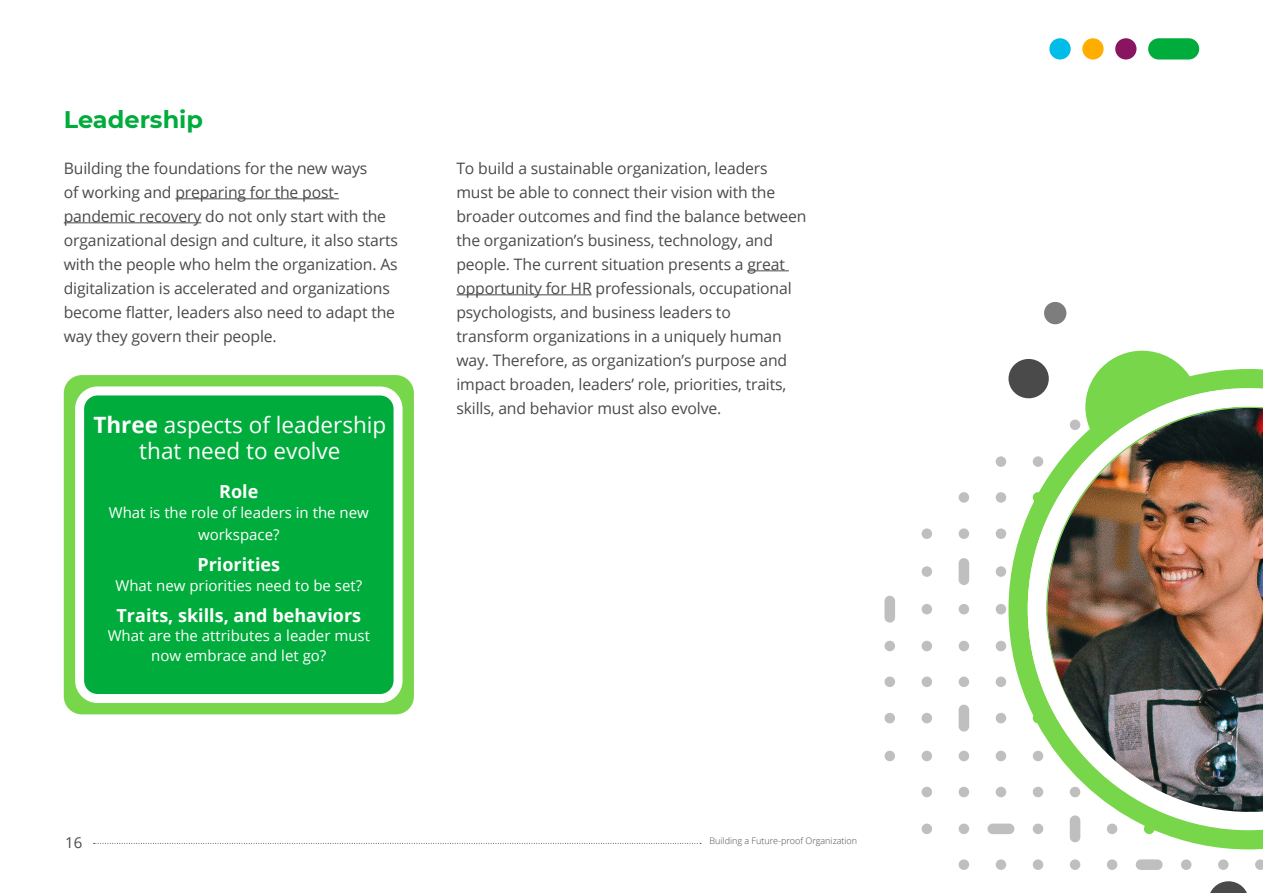
<style>
.page{position:relative;width:1263px;height:893px;background:#fff}
.page>*{position:absolute;margin:0;border:0;box-sizing:border-box;transform-origin:0 0}
.Page_Title{font:700 24px "Montserrat";color:#00ac3b}
.t1{font:22.5px/25.5px "Open Sans";color:#fff;text-align:center}
.t2{font:700 18px "Open Sans";color:#fff}
.Body_Copy{font:15.75px/24px "Open Sans";letter-spacing:-.01em;color:#4a4a4a}
.t3{font:15px/22.5px "Open Sans";color:#fff;text-align:center}
.t4{font:15px "Open Sans";color:#4a4a4a}
.t5{font:300 9px "Open Sans";color:#4a4a4a}
.s1{font-weight:700}
</style>
<div class="page">
<svg style="left:94px;top:843px;width:607px;height:1px"></svg>
<div style="left:921px;top:751px;width:11px;height:10px;background:#bfbfbf;border-radius:5px"></div>
<div style="left:959px;top:751px;width:10px;height:10px;background:#bfbfbf;border-radius:5px"></div>
<div style="left:996px;top:751px;width:10px;height:10px;background:#bfbfbf;border-radius:5px"></div>
<svg style="left:884px;top:713px;width:11px;height:10px"></svg>
<div style="left:884px;top:751px;width:11px;height:10px;background:#bfbfbf;border-radius:5px"></div>
<div style="left:921px;top:713px;width:11px;height:10px;background:#bfbfbf;border-radius:5px"></div>
<svg style="left:996px;top:713px;width:10px;height:10px"></svg>
<svg style="left:884px;top:677px;width:11px;height:10px"></svg>
<div style="left:921px;top:677px;width:11px;height:10px;background:#bfbfbf;border-radius:5px"></div>
<div style="left:959px;top:677px;width:10px;height:10px;background:#bfbfbf;border-radius:5px"></div>
<svg style="left:996px;top:677px;width:10px;height:10px"></svg>
<div style="left:884px;top:641px;width:11px;height:10px;background:#bfbfbf;border-radius:5px"></div>
<div style="left:921px;top:641px;width:11px;height:10px;background:#bfbfbf;border-radius:5px"></div>
<div style="left:959px;top:641px;width:10px;height:10px;background:#bfbfbf;border-radius:5px"></div>
<div style="left:996px;top:641px;width:10px;height:10px;background:#bfbfbf;border-radius:5px"></div>
<div style="left:921px;top:604px;width:11px;height:10px;background:#bfbfbf;border-radius:5px"></div>
<div style="left:959px;top:604px;width:10px;height:10px;background:#bfbfbf;border-radius:5px"></div>
<svg style="left:996px;top:604px;width:10px;height:10px"></svg>
<div style="left:959px;top:859px;width:10px;height:11px;background:#bfbfbf;border-radius:5px"></div>
<div style="left:996px;top:859px;width:10px;height:11px;background:#bfbfbf;border-radius:5px"></div>
<div style="left:1033px;top:859px;width:10px;height:11px;background:#bfbfbf;border-radius:5px"></div>
<div style="left:1070px;top:859px;width:10px;height:11px;background:#bfbfbf;border-radius:5px"></div>
<div style="left:1107px;top:859px;width:10px;height:11px;background:#bfbfbf;border-radius:5px"></div>
<div style="left:1181px;top:859px;width:10px;height:11px;background:#bfbfbf;border-radius:5px"></div>
<div style="left:1218px;top:859px;width:10px;height:11px;background:#bfbfbf;border-radius:5px"></div>
<svg style="left:1255px;top:859px;width:8px;height:11px"></svg>
<svg style="left:921px;top:824px;width:11px;height:10px"></svg>
<svg style="left:959px;top:824px;width:10px;height:10px"></svg>
<svg style="left:921px;top:787px;width:11px;height:10px"></svg>
<svg style="left:959px;top:787px;width:10px;height:10px"></svg>
<div style="left:996px;top:787px;width:10px;height:10px;background:#bfbfbf;border-radius:5px"></div>
<div style="left:921px;top:566px;width:11px;height:11px;background:#bfbfbf;border-radius:5px"></div>
<div style="left:996px;top:566px;width:10px;height:11px;background:#bfbfbf;border-radius:5px"></div>
<div style="left:921px;top:528px;width:11px;height:11px;background:#bfbfbf;border-radius:5px"></div>
<div style="left:959px;top:528px;width:10px;height:11px;background:#bfbfbf;border-radius:5px"></div>
<div style="left:996px;top:528px;width:10px;height:11px;background:#bfbfbf;border-radius:5px"></div>
<div style="left:959px;top:492px;width:10px;height:11px;background:#bfbfbf;border-radius:5px"></div>
<div style="left:996px;top:492px;width:10px;height:11px;background:#bfbfbf;border-radius:5px"></div>
<svg style="left:996px;top:456px;width:10px;height:11px"></svg>
<svg style="left:987px;top:824px;width:21px;height:10px"></svg>
<div style="left:1136px;top:859px;width:26px;height:11px;background:#bfbfbf;border-radius:5px"></div>
<div style="left:884px;top:596px;width:11px;height:27px;background:#bfbfbf;border-radius:5px"></div>
<svg style="left:959px;top:705px;width:10px;height:26px"></svg>
<svg style="left:959px;top:558px;width:10px;height:27px"></svg>
<div style="left:1044px;top:302px;width:22px;height:22px;background:#7d7d7d;border-radius:50%"></div>
<svg style="left:1008px;top:351px;width:255px;height:498px"></svg>
<div style="left:1008px;top:359px;width:41px;height:39px;background:#4a4a4a;border-radius:50%"></div>
<svg style="left:1210px;top:881px;width:37px;height:12px"></svg>
<svg style="left:1028px;top:388px;width:235px;height:442px"></svg>
<hr style="left:175px;top:198px;width:164px;height:1px;background:#4a4a4a">
<hr style="left:64px;top:222px;width:137px;height:1px;background:#4a4a4a">
<div style="left:1049px;top:38px;width:22px;height:22px;background:#00bce8;border-radius:50%"></div>
<div style="left:1115px;top:38px;width:21px;height:22px;background:#891561;border-radius:50%"></div>
<div style="left:1148px;top:38px;width:51px;height:22px;background:#00ac3b;border-radius:11px"></div>
<div style="left:1082px;top:38px;width:21px;height:22px;background:#ffae00;border-radius:50%"></div>
<img style="left:1047px;top:408px;width:216px;height:404px">
<div style="left:64px;top:375px;width:350px;height:339px;background:#78d64b;border-radius:18px"></div>
<div style="left:80px;top:391px;width:318px;height:307px;background:#00ac3b;border-radius:18px"></div>
<div style="left:75px;top:386px;width:328px;height:317px;border:9px solid #fff;border-radius:18px"></div>
<hr style="left:747px;top:270px;width:42px;height:1px;background:#4a4a4a">
<hr style="left:456px;top:294px;width:135px;height:1px;background:#4a4a4a">
<p class="Page_Title" style="left:64px;top:102px;width:141px">Leadership</p>
<p class="Body_Copy" style="left:64px;top:156px;width:336px">Building the foundations for the new ways<br>of working and preparing for the post&shy;pandemic recovery do not only start with the organizational design and culture, it also starts with the people who helm the organization. As digitalization is accelerated and organizations become flatter, leaders also need to adapt the way they govern their people.</p>
<p class="t1" style="left:93px;top:412px;width:294px"><span class="s1">Three</span> aspects of leadership that need to evolve</p>
<p class="t2" style="left:219px;top:479px;width:41px">Role</p>
<p class="t3" style="left:109px;top:501px;width:261px">What is the role of leaders in the new workspace?</p>
<p class="t2" style="left:197px;top:552px;width:84px">Priorities</p>
<p class="t3" style="left:115px;top:574px;width:248px">What new priorities need to be set?</p>
<p class="t2" style="left:117px;top:603px;width:246px">Traits, skills, and behaviors</p>
<p class="t3" style="left:108px;top:626px;width:264px;line-height:19.5px">What are the attributes a leader must now embrace and let go?</p>
<p class="Body_Copy" style="left:456px;top:156px;width:352px">To build a sustainable organization, leaders must be able to connect their vision with the broader outcomes and find the balance between the organization’s business, technology, and people. The current situation presents a great opportunity for HR professionals, occupational psychologists, and business leaders to transform organizations in a uniquely human way. Therefore, as organization’s purpose and impact broaden, leaders’ role, priorities, traits, skills, and behavior must also evolve.</p>
<p class="t4" style="left:65px;top:832px;width:19px">16</p>
<p class="t5" style="left:710px;top:834px;width:149px">Building a Future-proof Organization</p>
</div>
